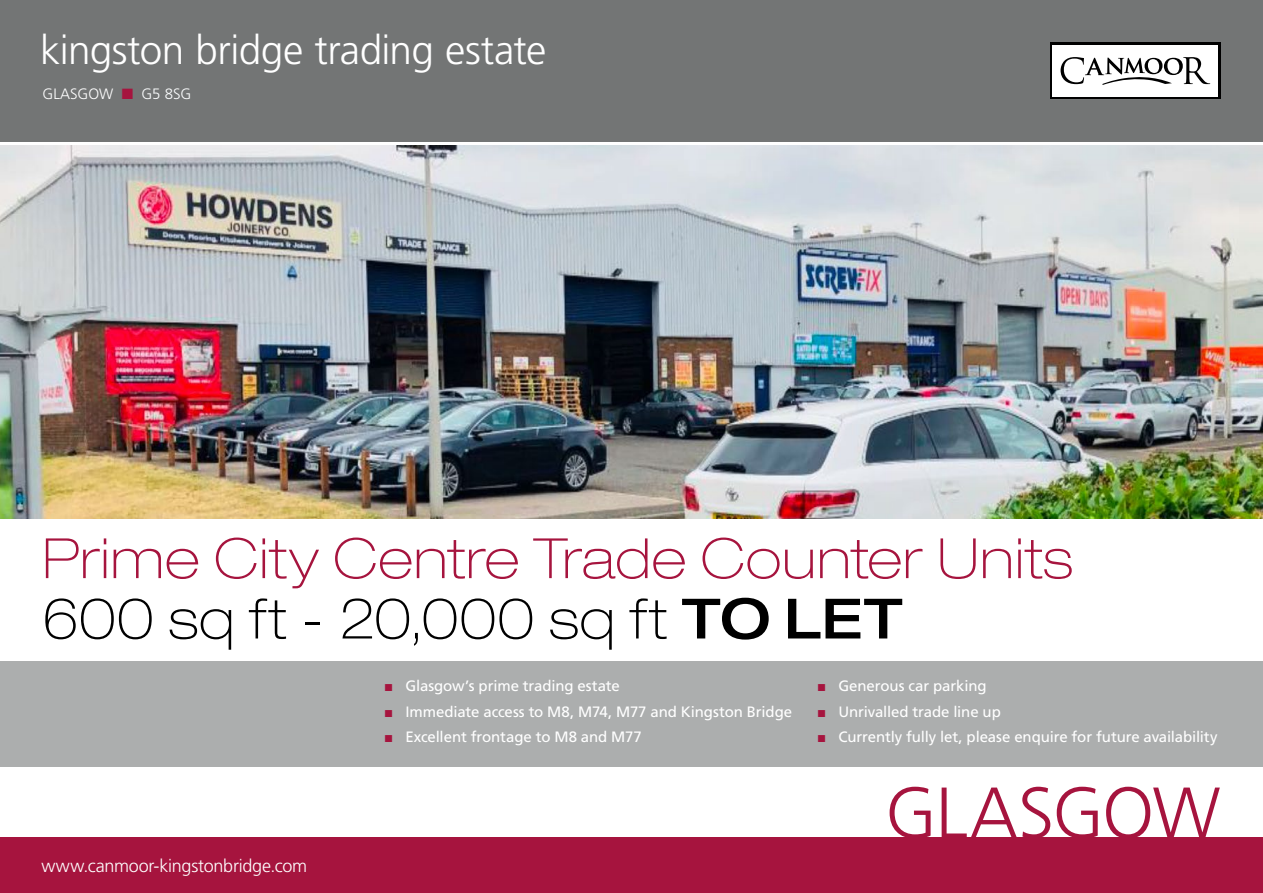
<style>
.page{position:relative;width:1263px;height:893px;background:#fff}
.page>*{position:absolute;margin:0;border:0;box-sizing:border-box;transform-origin:0 0}
.t1{font:300 72px "Frutiger";letter-spacing:-.02em;color:#a6143e}
.t2{font:100 expanded 55.65px/60.3px "Helvetica Neue LT Pro";letter-spacing:.015em;color:#a6143e}
.t3{font:300 40.5px "Frutiger";letter-spacing:-.015em;color:#fff}
.t4{font:300 18px "Frutiger";letter-spacing:-.015em;color:#fff}
.t5{font:15px "Frutiger";letter-spacing:-.01em;color:#fff}
.t6{font:300 15px "Frutiger";color:#fff}
.s1{color:#a6143e}
.s2{color:#fcfeff}
.s3{color:#000}
.s4{font-weight:500;color:#000}
.s5{font-family:"Arial";color:#a6143e}
</style>
<div class="page">
<div style="left:0;top:0;width:1263px;height:141px;background:#737575"></div>
<div style="left:0;top:838px;width:1263px;height:55px;background:#a6143e"></div>
<div style="left:0;top:661px;width:1263px;height:105px;background:#acaeae"></div>
<img style="left:0;top:146px;width:1263px;height:373px">
<div style="left:1050px;top:43px;width:170px;height:56px;background:#000"></div>
<div style="left:1052px;top:45px;width:166px;height:52px;background:#fff"></div>
<svg style="left:1060px;top:57px;width:150px;height:28px"></svg>
<h3 class="t3" style="left:40px;top:27px;width:508px">kingston bridge trading estate</h3>
<p class="t6" style="left:43px;top:85px;width:150px">GLASGOW <span class="s1">■</span> <span class="s2">G5 8SG</span></p>
<h2 class="t2" style="left:43px;top:528px;width:1032px">Prime City Centre Trade Counter Units<br><span class="s3">600 sq ft - 20,000 sq ft</span> <span class="s4">TO LET</span></h2>
<p class="t4" style="left:41px;top:856px;width:267px">www.canmoor-kingstonbridge.com</p>
<p class="t5" style="left:384px;top:677px;width:237px"><span class="s5">■</span> Glasgow’s prime trading estate</p>
<p class="t5" style="left:384px;top:702px;width:410px"><span class="s5">■</span> Immediate access to M8, M74, M77 and Kingston Bridge</p>
<p class="t5" style="left:384px;top:728px;width:259px"><span class="s5">■</span> Excellent frontage to M8 and M77</p>
<p class="t5" style="left:817px;top:677px;width:171px"><span class="s5">■</span> Generous car parking</p>
<p class="t5" style="left:817px;top:702px;width:185px"><span class="s5">■</span> Unrivalled trade line up</p>
<p class="t5" style="left:817px;top:728px;width:402px"><span class="s5">■</span> Currently fully let, please enquire for future availability</p>
<h1 class="t1" style="left:885px;top:772px;width:337px">GLASGOW</h1>
</div>
